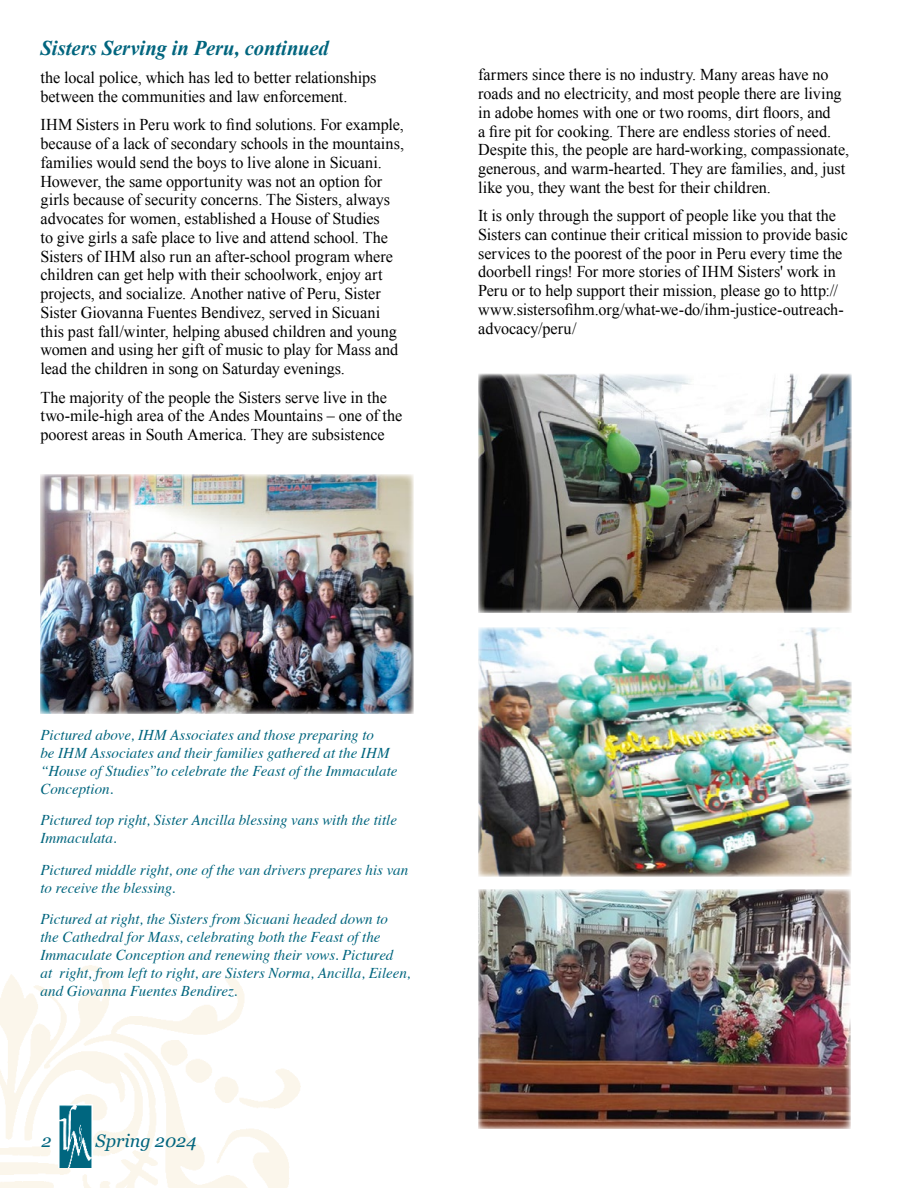
<style>
.page{position:relative;width:918px;height:1188px;background:#fff}
.page>*{position:absolute;margin:0;border:0;box-sizing:border-box;transform-origin:0 0}
.t1{font:italic 700 21px "Times New Roman";color:#00657e}
.t2{font:italic 18px "Georgia";color:#00657e}
.t3{font:16.5px/18.8px "Times New Roman";letter-spacing:-.005em;color:#000}
.t4{font:italic 15px/18px "Times";color:#00657e}
</style>
<div class="page">
<img style="left:0;top:966px;width:300px;height:222px">
<img style="left:58px;top:1104px;width:34px;height:64px">
<img style="left:40px;top:475px;width:373px;height:238px">
<img style="left:478px;top:374px;width:373px;height:239px">
<img style="left:478px;top:628px;width:373px;height:249px">
<img style="left:478px;top:890px;width:372px;height:239px">
<p class="t1" style="left:40px;top:33px;width:290px">Sisters Serving in Peru, continued</p>
<p class="t3" style="left:40px;top:68px;width:338px">the local police, which has led to better relationships between the communities and law enforcement.</p>
<p class="t3" style="left:40px;top:115px;width:365px">IHM Sisters in Peru work to find solutions. For example, because of a lack of secondary schools in the mountains, families would send the boys to live alone in Sicuani.<br>However, the same opportunity was not an option for girls because of security concerns. The Sisters, always advocates for women, established a House of Studies<br>to give girls a safe place to live and attend school. The Sisters of IHM also run an after-school program where children can get help with their schoolwork, enjoy art projects, and socialize. Another native of Peru, Sister Sister Giovanna Fuentes Bendivez, served in Sicuani this past fall/winter, helping abused children and young women and using her gift of music to play for Mass and lead the children in song on Saturday evenings.</p>
<p class="t3" style="left:40px;top:387px;width:363px">The majority of the people the Sisters serve live in the two-mile-high area of the Andes Mountains – one of the poorest areas in South America. They are subsistence</p>
<p class="t3" style="left:478px;top:65px;width:372px">farmers since there is no industry. Many areas have no roads and no electricity, and most people there are living in adobe homes with one or two rooms, dirt floors, and<br>a fire pit for cooking. There are endless stories of need.<br>Despite this, the people are hard-working, compassionate, generous, and warm-hearted. They are families, and, just like you, they want the best for their children.</p>
<p class="t3" style="left:478px;top:206px;width:371px">It is only through the support of people like you that the Sisters can continue their critical mission to provide basic services to the poorest of the poor in Peru every time the doorbell rings! For more stories of IHM Sisters' work in Peru or to help support their mission, please go to http:// www.sistersofihm.org/what-we-do/ihm-justice-outreach&shy;advocacy/peru/</p>
<p class="t4" style="left:40px;top:725px;width:359px">Pictured above, IHM Associates and those preparing to<br>be IHM Associates and their families gathered at the IHM “House of Studies”to celebrate the Feast of the Immaculate Conception.</p>
<p class="t4" style="left:40px;top:810px;width:358px">Pictured top right, Sister Ancilla blessing vans with the title<br>Immaculata.</p>
<p class="t4" style="left:40px;top:860px;width:369px">Pictured middle right, one of the van drivers prepares his van to receive the blessing.</p>
<p class="t4" style="left:40px;top:909px;width:372px">Pictured at right, the Sisters from Sicuani headed down to<br>the Cathedral for Mass, celebrating both the Feast of the Immaculate Conception and renewing their vows. Pictured<br>at right, from left to right, are Sisters Norma, Ancilla, Eileen, and Giovanna Fuentes Bendirez.</p>
<p class="t2" style="left:42px;top:1131px;width:12px">2</p>
<p class="t2" style="left:96px;top:1131px;width:102px">Spring 2024</p>
</div>
